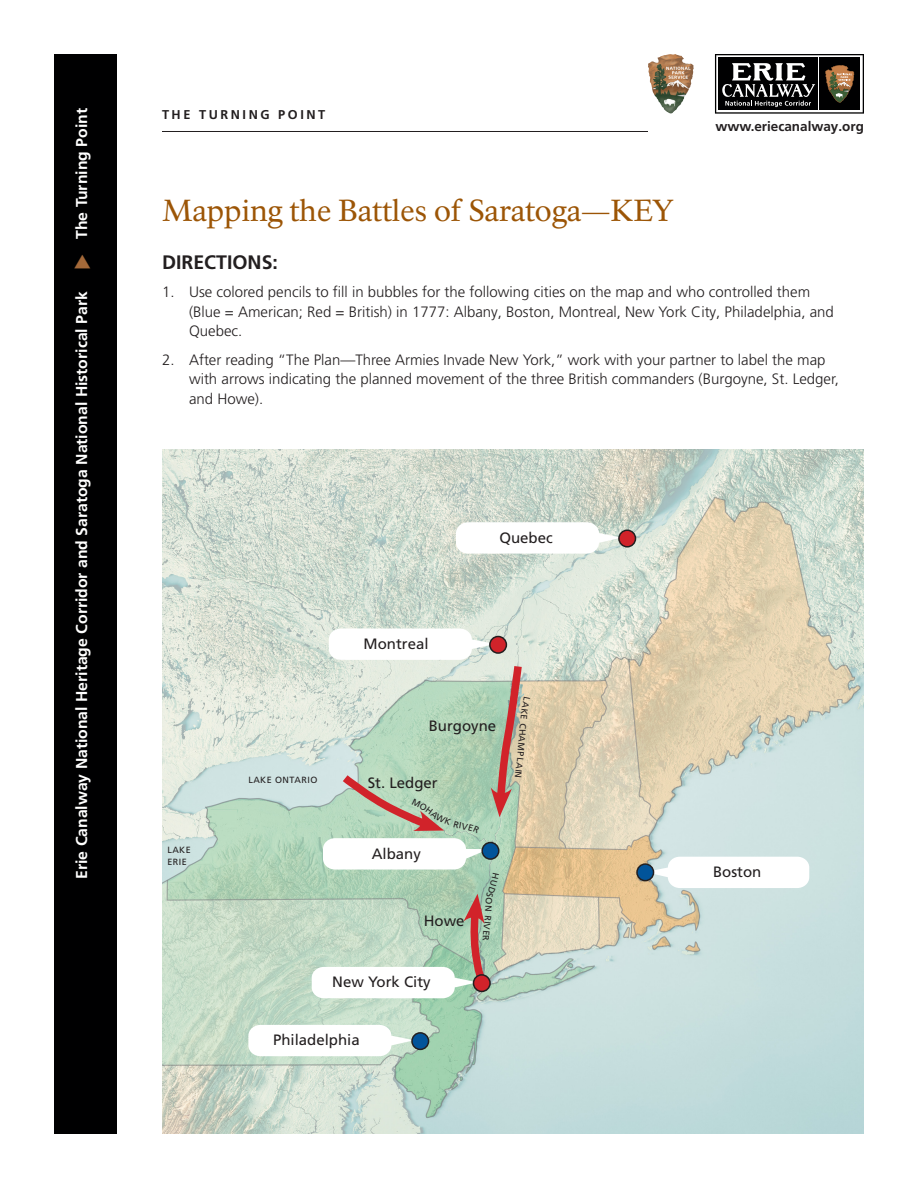
<style>
.page{position:relative;width:918px;height:1188px;background:#fff}
.page>*{position:absolute;margin:0;border:0;box-sizing:border-box;transform-origin:0 0}
.t1{font:30px "NPS Rawlinson OT";letter-spacing:-.005em;color:#9c5506}
.Sub1{font:700 19.5px "Frutiger LT Pro";color:#231f20}
.t2{font:700 15.75px "Frutiger LT Pro";color:#fff}
.Text-Numbers{font:300 15px/19.5px "Frutiger LT Pro";color:#231f20}
.Text-Numbers-2{font:15px "Frutiger LT Pro";color:#231f20}
.Text{font:15px "Frutiger LT Pro";color:#231f20}
.t3{font:700 13.5px "Frutiger LT Pro";color:#231f20}
.Question_title{font:700 12.75px "Frutiger LT Pro";letter-spacing:.2em;color:#231f20}
.Credit{font:9px "Frutiger LT Pro";letter-spacing:.05em;color:#231f20}
</style>
<div class="page">
<svg style="left:715px;top:54px;width:149px;height:60px"></svg>
<div style="left:54px;top:54px;width:63px;height:1080px;background:#000001"></div>
<img style="left:660px;top:54px;width:15px;height:3px">
<hr style="left:162px;top:131px;width:486px;height:1px;background:#231f20">
<img style="left:162px;top:449px;width:702px;height:685px">
<div style="left:456px;top:522px;width:143px;height:32px;background:#fff;border-radius:12px"></div>
<div style="left:329px;top:629px;width:143px;height:31px;background:#fff;border-radius:12px"></div>
<div style="left:668px;top:857px;width:141px;height:31px;background:#fff;border-radius:11px"></div>
<div style="left:248px;top:1025px;width:143px;height:31px;background:#fff;border-radius:12px"></div>
<div style="left:312px;top:967px;width:143px;height:31px;background:#fff;border-radius:12px"></div>
<div style="left:323px;top:838px;width:143px;height:32px;background:#fff;border-radius:12px"></div>
<div style="left:637px;top:864px;width:17px;height:17px;background:#01549a;border-radius:50%"></div>
<div style="left:636px;top:863px;width:18px;height:18px;border:2px solid #231f20;border-radius:50%"></div>
<div style="left:482px;top:843px;width:17px;height:16px;background:#01549a;border-radius:50%"></div>
<div style="left:481px;top:842px;width:19px;height:18px;border:2px solid #231f20;border-radius:50%"></div>
<div style="left:412px;top:1033px;width:17px;height:16px;background:#01549a;border-radius:50%"></div>
<div style="left:411px;top:1032px;width:18px;height:18px;border:2px solid #231f20;border-radius:50%"></div>
<div style="left:619px;top:530px;width:17px;height:17px;background:#d1232a;border-radius:50%"></div>
<div style="left:618px;top:529px;width:18px;height:19px;border:2px solid #231f20;border-radius:50%"></div>
<div style="left:490px;top:637px;width:16px;height:16px;background:#d1232a;border-radius:50%"></div>
<div style="left:489px;top:636px;width:18px;height:18px;border:2px solid #231f20;border-radius:50%"></div>
<svg style="left:473px;top:975px;width:17px;height:16px"></svg>
<div style="left:473px;top:974px;width:18px;height:18px;border:2px solid #231f20;border-radius:50%"></div>
<svg style="left:338px;top:771px;width:142px;height:63px"></svg>
<svg style="left:464px;top:873px;width:35px;height:115px"></svg>
<svg style="left:491px;top:659px;width:39px;height:158px"></svg>
<p class="t2" style="left:72px;top:239px;width:132px;rotate:-90deg">The Turning Point</p>
<p class="t2" style="left:72px;top:879px;width:589px;rotate:-90deg">Erie Canalway National Heritage Corridor and Saratoga National Historical Park</p>
<p class="Question_title" style="left:162px;top:107px;width:165px">THE TURNING POINT</p>
<p class="t3" style="left:715px;top:118px;width:150px">www.eriecanalway.org</p>
<p class="t1" style="left:162px;top:192px;width:513px">Mapping the Battles of Saratoga—KEY</p>
<p class="Sub1" style="left:162px;top:250px;width:117px">DIRECTIONS:</p>
<p class="Text-Numbers" style="left:189px;top:282px;width:646px;text-indent:-27px">1. Use colored pencils to fill in bubbles for the following cities on the map and who controlled them (Blue = American; Red = British) in 1777: Albany, Boston, Montreal, New York City, Philadelphia, and<br>Quebec.</p>
<p class="Text-Numbers" style="left:189px;top:350px;width:651px;text-indent:-27px">2. After reading “The Plan—Three Armies Invade New York,” work with your partner to label the map with arrows indicating the planned movement of the three British commanders (Burgoyne, St. Ledger, and Howe).</p>
<p class="Text-Numbers-2" style="left:364px;top:635px;width:67px">Montreal</p>
<p class="Text-Numbers-2" style="left:499px;top:528px;width:55px">Quebec</p>
<p class="Credit" style="left:248px;top:774px;width:70px">LAKE ONTARIO</p>
<p class="Text" style="left:429px;top:717px;width:69px">Burgoyne</p>
<p class="Text" style="left:368px;top:774px;width:72px">St. Ledger</p>
<p class="Credit" style="left:167px;top:845px;width:25px">LAKE</p>
<p class="Credit" style="left:167px;top:857px;width:21px">ERIE</p>
<p class="Text-Numbers-2" style="left:372px;top:845px;width:51px">Albany</p>
<p class="Text" style="left:424px;top:912px;width:42px">Howe</p>
<p class="Text-Numbers-2" style="left:332px;top:973px;width:100px">New York City</p>
<p class="Text-Numbers-2" style="left:273px;top:1031px;width:88px">Philadelphia</p>
<p class="Credit" style="left:494px;top:916px;width:22px;rotate:96deg">RVI E</p>
<p class="Text-Numbers-2" style="left:713px;top:863px;width:50px">Boston</p>
</div>
